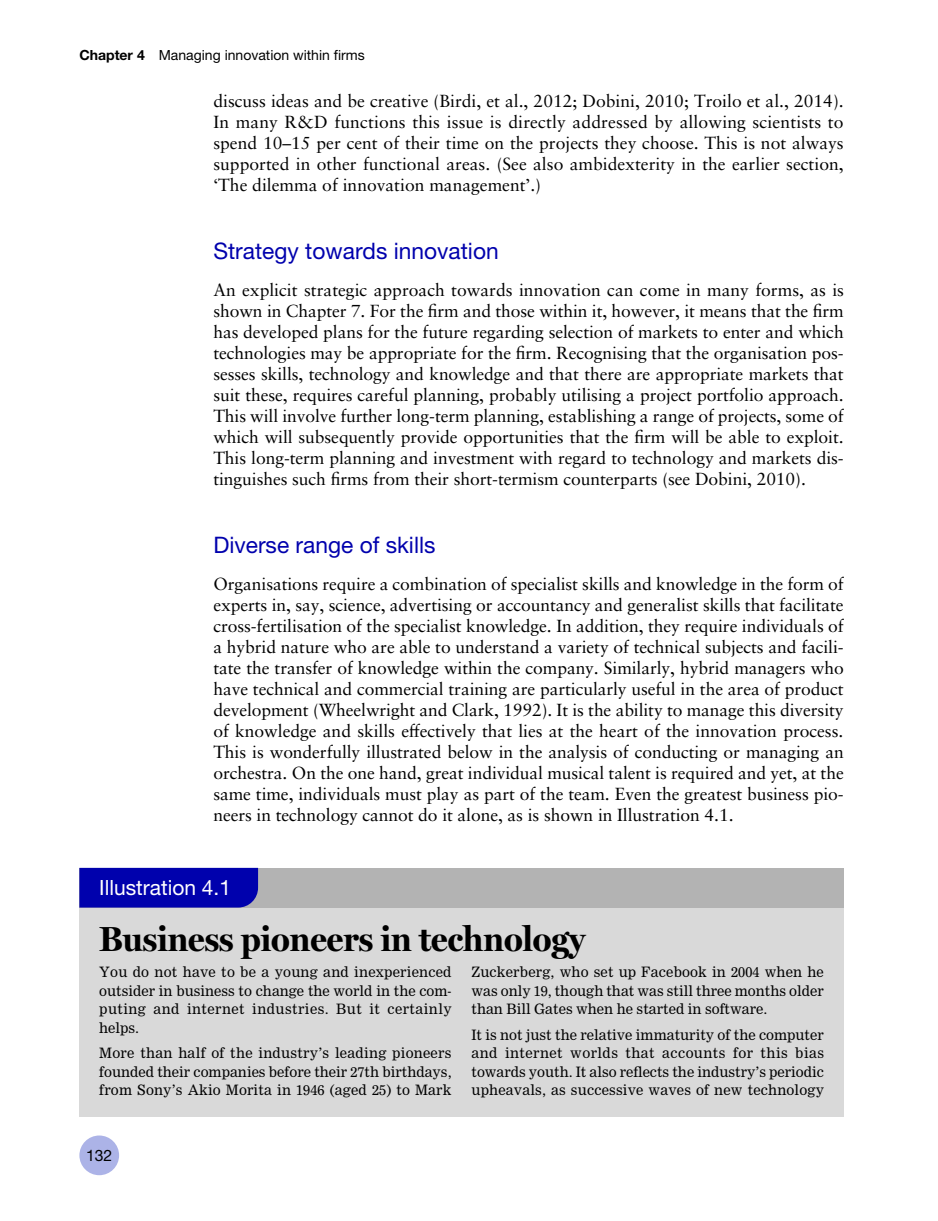
<style>
.page{position:relative;width:938px;height:1221px;background:#fff}
.page>*{position:absolute;margin:0;border:0;box-sizing:border-box;transform-origin:0 0}
.t1{font:700 35px "Miller Display";color:#000}
.t2{font:22.75px "Helvetica Neue LTW1 G";color:#0001ad}
.t3{font:21px "Helvetica Neue LTW1 G";color:#fff}
.t4{font:17.5px/21px "Sabon LT Pro";letter-spacing:-.005em;color:#000;text-align:justify}
.t5{font:15.75px "Helvetica Neue LTW1 G";color:#000}
.t6{font:14px/18.4px "Clarion MT Pro";letter-spacing:.01em;color:#000;text-align:justify}
.t7{font:14px "Helvetica Neue LTW1 G";color:#000}
.s1{font-weight:700}
</style>
<div class="page">
<div style="left:79px;top:1135px;width:40px;height:40px;background:#acb3e7;border-radius:50%"></div>
<div style="left:79px;top:898px;width:764px;height:218px;background:#d9d9d9"></div>
<div style="left:79px;top:867px;width:764px;height:40px;background:#b3b3b3"></div>
<div style="left:79px;top:867px;width:179px;height:40px;background:#0001ad"></div>
<p class="t7" style="left:79px;top:46px;width:287px"><span class="s1">Chapter 4</span> Managing innovation within firms</p>
<p class="t4" style="left:213px;top:90px;width:632px">discuss ideas and be creative (Birdi, et al., 2012; Dobini, 2010; Troilo et al., 2014).<br>In many R&amp;D functions this issue is directly addressed by allowing scientists to spend 10–15 per cent of their time on the projects they choose. This is not always supported in other functional areas. (See also ambidexterity in the earlier section, ‘The dilemma of innovation management’.)</p>
<p class="t2" style="left:213px;top:237px;width:287px">Strategy towards innovation</p>
<p class="t4" style="left:213px;top:279px;width:632px">An explicit strategic approach towards innovation can come in many forms, as is shown in Chapter 7. For the firm and those within it, however, it means that the firm has developed plans for the future regarding selection of markets to enter and which technologies may be appropriate for the firm. Recognising that the organisation pos&shy;sesses skills, technology and knowledge and that there are appropriate markets that suit these, requires careful planning, probably utilising a project portfolio approach.<br>This will involve further long-term planning, establishing a range of projects, some of which will subsequently provide opportunities that the firm will be able to exploit.<br>This long-term planning and investment with regard to technology and markets dis&shy;tinguishes such firms from their short-termism counterparts (see Dobini, 2010).</p>
<p class="t2" style="left:213px;top:531px;width:224px">Diverse range of skills</p>
<p class="t4" style="left:213px;top:573px;width:632px">Organisations require a combination of specialist skills and knowledge in the form of experts in, say, science, advertising or accountancy and generalist skills that facilitate cross-fertilisation of the specialist knowledge. In addition, they require individuals of a hybrid nature who are able to understand a variety of technical subjects and facili&shy;tate the transfer of knowledge within the company. Similarly, hybrid managers who have technical and commercial training are particularly useful in the area of product development (Wheelwright and Clark, 1992). It is the ability to manage this diversity of knowledge and skills effectively that lies at the heart of the innovation process.<br>This is wonderfully illustrated below in the analysis of conducting or managing an orchestra. On the one hand, great individual musical talent is required and yet, at the same time, individuals must play as part of the team. Even the greatest business pio&shy;neers in technology cannot do it alone, as is shown in Illustration 4.1.</p>
<p class="t3" style="left:99px;top:874px;width:133px">Illustration 4.1</p>
<p class="t1" style="left:99px;top:919px;width:487px">Business pioneers in technology</p>
<p class="t6" style="left:99px;top:963px;width:354px">You do not have to be a young and inexperienced outsider in business to change the world in the com&shy;puting and internet industries. But it certainly helps.</p>
<p class="t6" style="left:99px;top:1043px;width:354px">More than half of the industry’s leading pioneers founded their companies before their 27th birthdays, from Sony’s Akio Morita in 1946 (aged 25) to Mark</p>
<p class="t6" style="left:471px;top:962px;width:354px">Zuckerberg, who set up Facebook in 2004 when he was only 19, though that was still three months older than Bill Gates when he started in software.</p>
<p class="t6" style="left:471px;top:1025px;width:354px">It is not just the relative immaturity of the computer and internet worlds that accounts for this bias towards youth. It also reflects the industry’s periodic upheavals, as successive waves of new technology</p>
<p class="t5" style="left:86px;top:1145px;width:28px">132</p>
</div>
